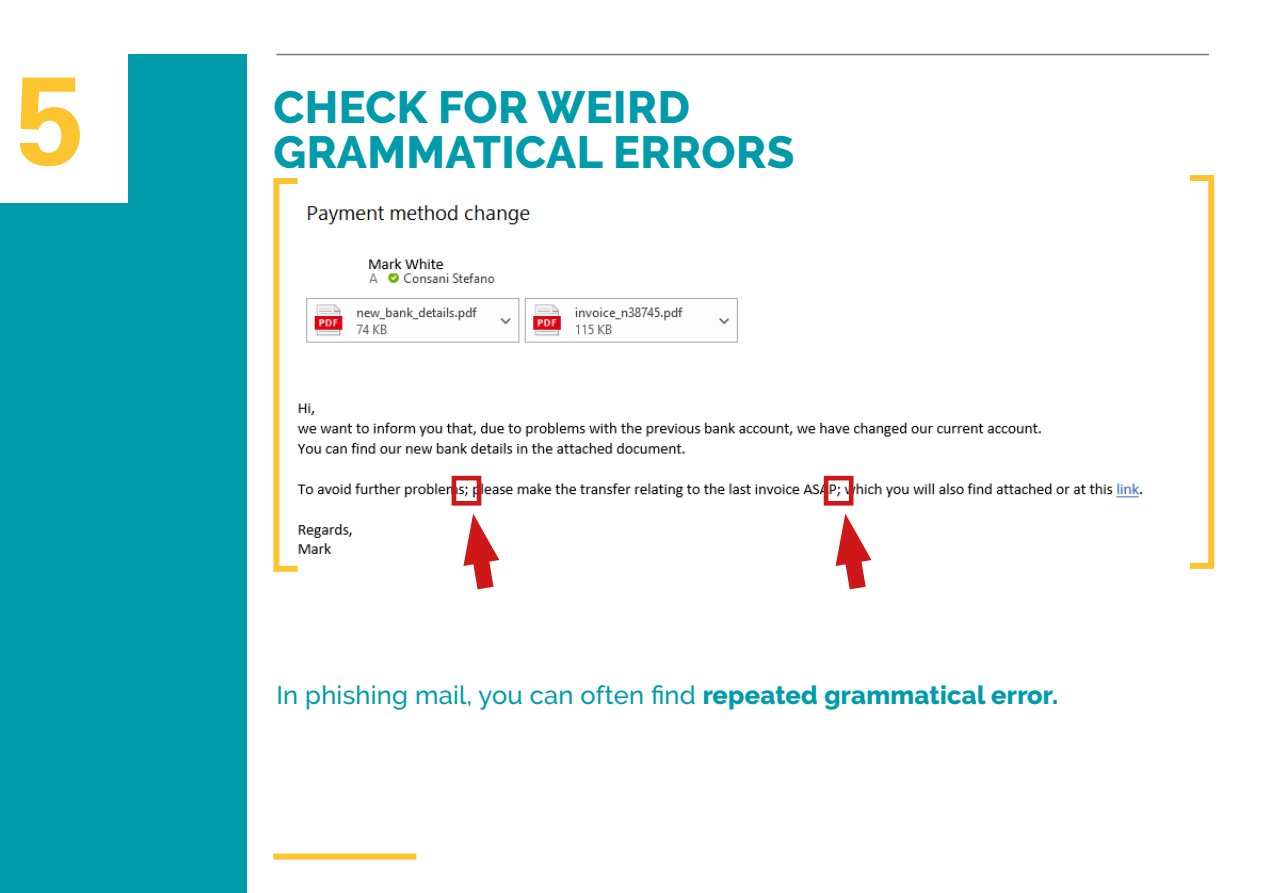
<style>
.page{position:relative;width:1263px;height:893px;background:#fff}
.page>*{position:absolute;margin:0;border:0;box-sizing:border-box;transform-origin:0 0}
.t1{font:700 124.5px "Univers LT Pro 65";color:#fcc42f}
.t2{font:800 45px/45px "Raleway";letter-spacing:.01em;color:#009baa}
.t3{font:500 25.5px "Raleway";letter-spacing:.01em;color:#009baa}
.s1{font-weight:800}
</style>
<div class="page">
<div style="left:0;top:54px;width:247px;height:839px;background:#009baa"></div>
<div style="left:0;top:0;width:128px;height:203px;background:#fff"></div>
<hr style="left:276px;top:54px;width:933px;height:1px;background:#575756">
<div style="left:273px;top:853px;width:143px;height:6px;background:#fcc42f"></div>
<img style="left:301px;top:187px;width:914px;height:382px">
<div style="left:448px;top:257px;width:230px;height:15px;background:#fff"></div>
<svg style="left:459px;top:514px;width:45px;height:76px"></svg>
<svg style="left:831px;top:514px;width:45px;height:76px"></svg>
<div style="left:452px;top:476px;width:29px;height:30px;border:5px solid #cd1719"></div>
<div style="left:824px;top:476px;width:29px;height:30px;border:5px solid #cd1719"></div>
<div style="left:273px;top:178px;width:28px;height:394px;border:6px solid #fcc42f"></div>
<div style="left:1187px;top:175px;width:27px;height:394px;border:6px solid #fcc42f"></div>
<h1 class="t1" style="left:16px;top:46px;width:71px">5</h1>
<h2 class="t2" style="left:273px;top:85px;width:523px">CHECK FOR WEIRD<br>GRAMMATICAL ERRORS</h2>
<p class="t3" style="left:276px;top:680px;width:783px">In phishing mail, you can often find <span class="s1">repeated grammatical error.</span></p>
</div>
